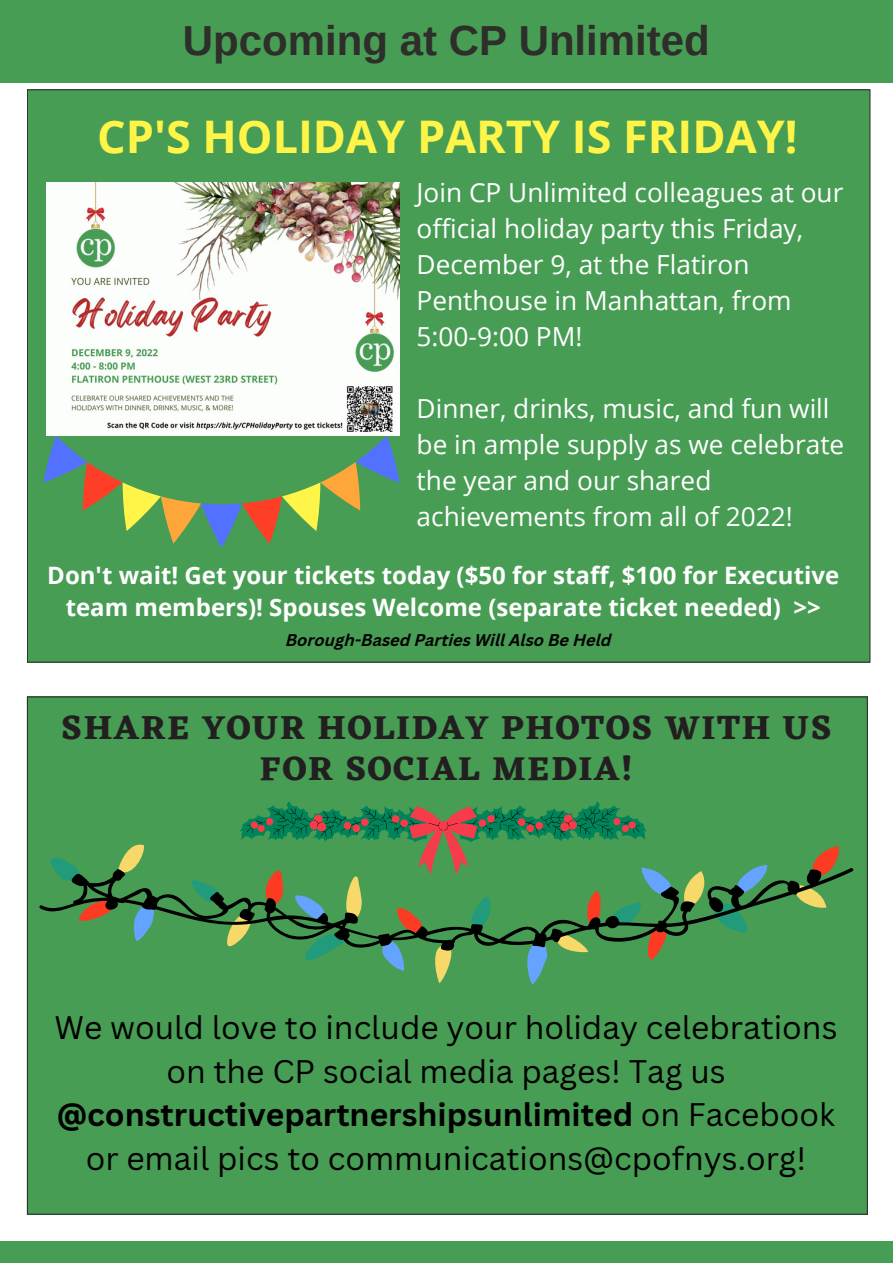
<style>
.page{position:relative;width:893px;height:1264px;background:#fff}
.page>*{position:absolute;margin:0;border:0;box-sizing:border-box;transform-origin:0 0}
.t1{font:700 45px "Open Sans";color:#fff549}
.t2{font:700 42px "Arimo";color:#2e2e2a}
.t3{font:700 34.5px/40.5px "Eczar";letter-spacing:.05em;color:#231f20;text-align:center}
.t4{font:31.8px/43.8px "Canva Sans";color:#000;text-align:center}
.t5{font:26.25px/36px "Open Sans";color:#fff}
.t6{font:700 24px/32.5px "Open Sans";color:#fff;text-align:center}
.t7{font:italic 700 16.5px "Canva Sans";color:#000}
.s1{font-weight:700}
</style>
<div class="page">
<div style="left:27px;top:89px;width:843px;height:573px;background:#479d54"></div>
<div style="left:0;top:1240px;width:892px;height:22px;background:#479d54"></div>
<div style="left:0;top:0;width:892px;height:82px;background:#479d54"></div>
<div style="left:27px;top:696px;width:840px;height:518px;background:#479d54"></div>
<svg style="left:43px;top:435px;width:357px;height:113px;background:#61995c"></svg>
<div style="left:118px;top:840px;width:708px;height:143px;background:#479d54"></div>
<svg style="left:38px;top:867px;width:816px;height:84px;background:#49894f"></svg>
<svg style="left:240px;top:801px;width:406px;height:74px;background:#488a52"></svg>
<img style="left:47px;top:183px;width:353px;height:253px">
<p class="t2" style="left:183px;top:17px;width:528px">Upcoming at CP Unlimited</p>
<p class="t1" style="left:97px;top:105px;width:702px">CP'S HOLIDAY PARTY IS FRIDAY!</p>
<p class="t5" style="left:416px;top:174px;width:428px">Join CP Unlimited colleagues at our official holiday party this Friday,<br>December 9, at the Flatiron<br>Penthouse in Manhattan, from<br>5:00-9:00 PM!</p>
<p class="t5" style="left:416px;top:390px;width:429px">Dinner, drinks, music, and fun will be in ample supply as we celebrate the year and our shared achievements from all of 2022!</p>
<p class="t6" style="left:47px;top:558px;width:793px">Don't wait! Get your tickets today ($50 for staff, $100 for Executive team members)! Spouses Welcome (separate ticket needed) &gt;&gt;</p>
<p class="t7" style="left:286px;top:633px;width:327px">Borough-Based Parties Will Also Be Held</p>
<p class="t3" style="left:61px;top:707px;width:771px">SHARE YOUR HOLIDAY PHOTOS WITH US<br>FOR SOCIAL MEDIA!</p>
<p class="t4" style="left:54px;top:1004px;width:784px">We would love to include your holiday celebrations on the CP social media pages! Tag us <span class="s1">@constructivepartnershipsunlimited</span> on Facebook or email pics to communications@cpofnys.org!</p>
</div>
